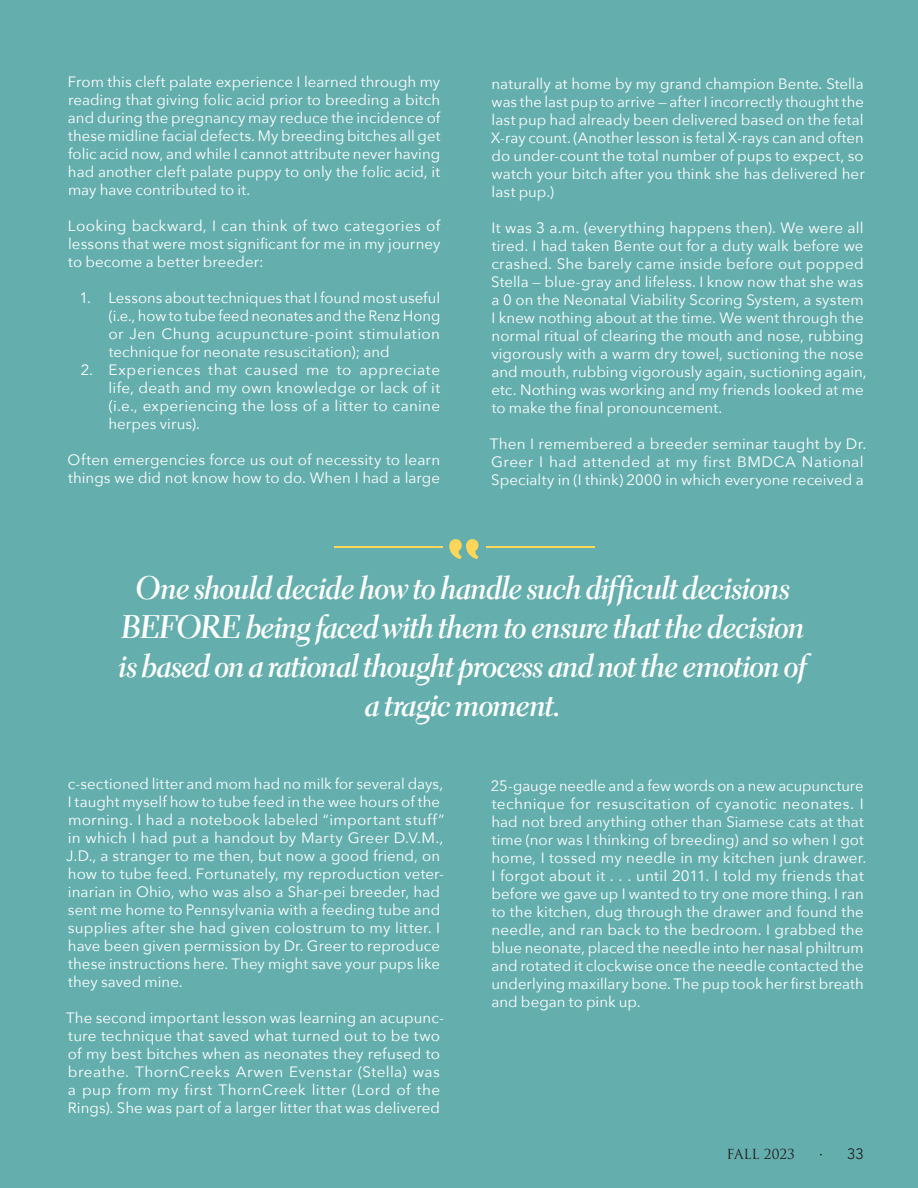
<style>
.page{position:relative;width:918px;height:1188px;background:#64afad}
.page>*{position:absolute;margin:0;border:0;box-sizing:border-box;transform-origin:0 0}
.t1{font:33px/39px "Electra LT Std Bold Cursive Dis";letter-spacing:-.005em;color:#fff;text-align:center}
.Bernese_Body_Copy{font:15px/18px "Avenir Next";letter-spacing:.01em;color:#fff}
.t2{font:15px "Avenir";color:#231f20}
.t3{font:15px "Trajan Pro";color:#231f20}
.t4{font:13.5px "Trajan Pro";color:#231f20}
</style>
<div class="page">
<svg style="left:449px;top:539px;width:29px;height:20px"></svg>
<hr style="left:486px;top:547px;width:109px;height:1px;background:#ffd758">
<hr style="left:334px;top:547px;width:109px;height:1px;background:#ffd758">
<p class="Bernese_Body_Copy" style="left:68px;top:72px;width:374px;text-align:justify">From this cleft palate experience I learned through my reading that giving folic acid prior to breeding a bitch and during the pregnancy may reduce the incidence of these midline facial defects. My breeding bitches all get folic acid now, and while I cannot attribute never having had another cleft palate puppy to only the folic acid, it may have contributed to it.</p>
<p class="Bernese_Body_Copy" style="left:68px;top:216px;width:374px;text-align:justify">Looking backward, I can think of two categories of lessons that were most significant for me in my journey to become a better breeder:</p>
<p class="Bernese_Body_Copy" style="left:108px;top:288px;width:333px;text-align:justify;text-indent:-29px">1. Lessons about techniques that I found most useful (i.e., how to tube feed neonates and the Renz Hong or Jen Chung acupuncture-point stimulation technique for neonate resuscitation); and</p>
<p class="Bernese_Body_Copy" style="left:108px;top:360px;width:333px;text-align:justify;text-indent:-28px">2. Experiences that caused me to appreciate life, death and my own knowledge or lack of it (i.e., experiencing the loss of a litter to canine herpes virus).</p>
<p class="Bernese_Body_Copy" style="left:68px;top:450px;width:374px">Often emergencies force us out of necessity to learn things we did not know how to do. When I had a large</p>
<p class="Bernese_Body_Copy" style="left:491px;top:74px;width:375px;text-align:justify">naturally at home by my grand champion Bente. Stella was the last pup to arrive — after I incorrectly thought the last pup had already been delivered based on the fetal X-ray count. (Another lesson is fetal X-rays can and often do under-count the total number of pups to expect, so watch your bitch after you think she has delivered her last pup.)</p>
<p class="Bernese_Body_Copy" style="left:491px;top:218px;width:377px">It was 3 a.m. (everything happens then). We were all tired. I had taken Bente out for a duty walk before we crashed. She barely came inside before out popped Stella — blue-gray and lifeless. I know now that she was a 0 on the Neonatal Viability Scoring System, a system I knew nothing about at the time. We went through the normal ritual of clearing the mouth and nose, rubbing vigorously with a warm dry towel, suctioning the nose and mouth, rubbing vigorously again, suctioning again, etc. Nothing was working and my friends looked at me to make the final pronouncement.</p>
<p class="Bernese_Body_Copy" style="left:490px;top:434px;width:378px">Then I remembered a breeder seminar taught by Dr.<br>Greer I had attended at my first BMDCA National<br>Specialty in (I think) 2000 in which everyone received a</p>
<p class="t1" style="left:119px;top:569px;width:689px">One should decide how to handle such difficult decisions BEFORE being faced with them to ensure that the decision is based on a rational thought process and not the emotion of a tragic moment.</p>
<p class="Bernese_Body_Copy" style="left:66px;top:774px;width:380px">c-sectioned litter and mom had no milk for several days, I taught myself how to tube feed in the wee hours of the morning. I had a notebook labeled “important stuff” in which I had put a handout by Marty Greer D.V.M., J.D., a stranger to me then, but now a good friend, on how to tube feed. Fortunately, my reproduction veter&shy;inarian in Ohio, who was also a Shar-pei breeder, had sent me home to Pennsylvania with a feeding tube and supplies after she had given colostrum to my litter. I have been given permission by Dr. Greer to reproduce these instructions here. They might save your pups like they saved mine.</p>
<p class="Bernese_Body_Copy" style="left:66px;top:1008px;width:379px">The second important lesson was learning an acupunc&shy;ture technique that saved what turned out to be two of my best bitches when as neonates they refused to breathe. ThornCreeks Arwen Evenstar (Stella) was a pup from my first ThornCreek litter (Lord of the Rings). She was part of a larger litter that was delivered</p>
<p class="Bernese_Body_Copy" style="left:491px;top:776px;width:377px">25-gauge needle and a few words on a new acupuncture technique for resuscitation of cyanotic neonates. I had not bred anything other than Siamese cats at that time (nor was I thinking of breeding) and so when I got home, I tossed my needle in my kitchen junk drawer.<br>I forgot about it . . . until 2011. I told my friends that before we gave up I wanted to try one more thing. I ran to the kitchen, dug through the drawer and found the needle, and ran back to the bedroom. I grabbed the blue neonate, placed the needle into her nasal philtrum and rotated it clockwise once the needle contacted the underlying maxillary bone. The pup took her first breath and began to pink up.</p>
<p class="t4" style="left:727px;top:1146px;width:70px">FALL 2023</p>
<p class="t3" style="left:819px;top:1144px;width:5px">∙</p>
<p class="t2" style="left:847px;top:1145px;width:18px">33</p>
</div>
